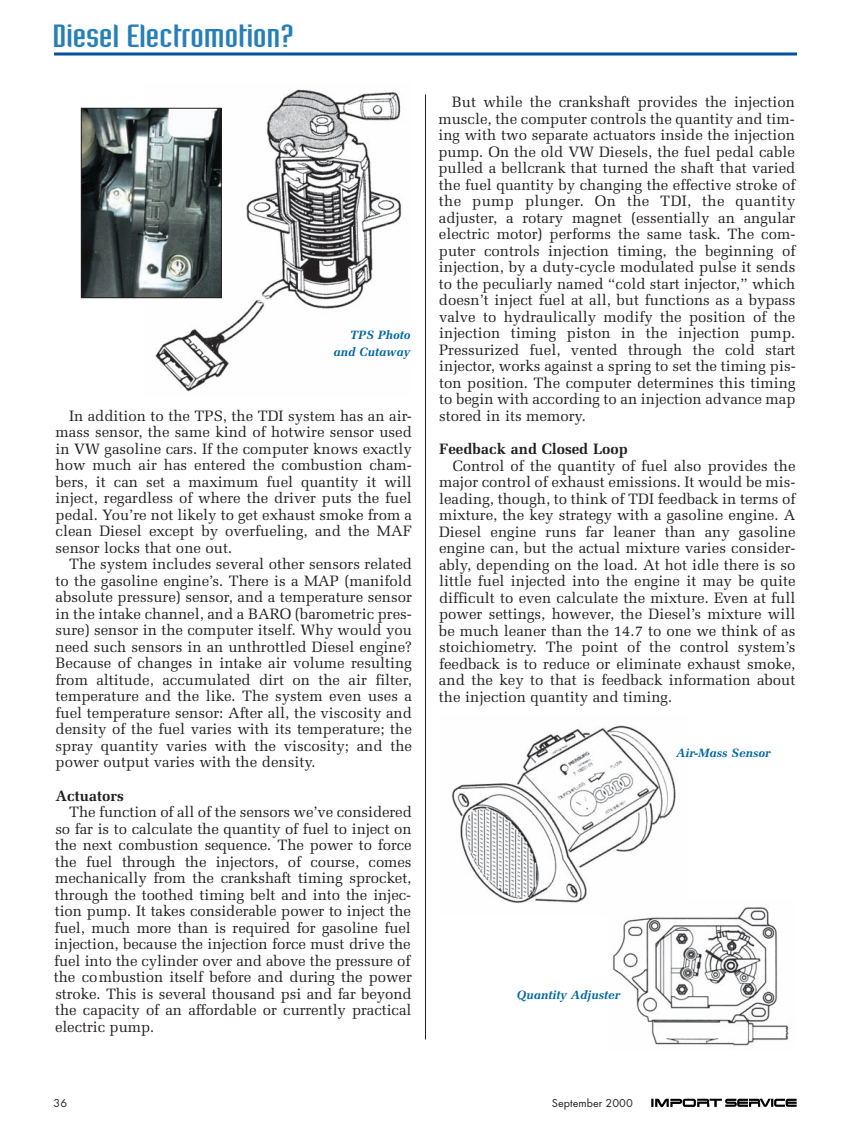
<style>
.page{position:relative;width:851px;height:1134px;background:#fff}
.page>*{position:absolute;margin:0;border:0;box-sizing:border-box;transform-origin:0 0}
.t1{font:31.5px "Industria Solid";letter-spacing:-.01em;color:#277fb8;scale:1.5 1}
.t2{font:15px/16.5px "Melior";color:#231f20;text-align:justify}
.t3{font:700 15px "Melior";color:#231f20}
.t4{font:italic 700 12px/16.5px "Melior";color:#0066a4;text-align:right}
.t5{font:12px "Futura T";color:#231f20}
</style>
<div class="page">
<img style="left:145px;top:89px;width:257px;height:303px">
<svg style="left:651px;top:1098px;width:145px;height:9px"></svg>
<svg style="left:54px;top:52px;width:742px;height:4px"></svg>
<hr style="left:425px;top:94px;width:1px;height:946px;background:#231f20">
<img style="left:83px;top:110px;width:136px;height:186px">
<div style="left:81px;top:108px;width:140px;height:190px;border:1px solid #231f20"></div>
<img style="left:452px;top:725px;width:224px;height:178px">
<img style="left:608px;top:900px;width:184px;height:146px">
<h1 class="t1" style="left:52px;top:24px;width:162px">Diesel Electromotion?</h1>
<p class="t4" style="left:333px;top:327px;width:78px">TPS Photo and Cutaway</p>
<p class="t2" style="left:55px;top:407px;width:358px;text-indent:14px">In addition to the TPS, the TDI system has an air&shy;mass sensor, the same kind of hotwire sensor used in VW gasoline cars. If the computer knows exactly how much air has entered the combustion cham&shy;bers, it can set a maximum fuel quantity it will inject, regardless of where the driver puts the fuel pedal. You’re not likely to get exhaust smoke from a clean Diesel except by overfueling, and the MAF sensor locks that one out.</p>
<p class="t2" style="left:55px;top:556px;width:358px;text-indent:14px">The system includes several other sensors related to the gasoline engine’s. There is a MAP (manifold absolute pressure) sensor, and a temperature sensor in the intake channel, and a BARO (barometric pres&shy;sure) sensor in the computer itself. Why would you need such sensors in an unthrottled Diesel engine?<br>Because of changes in intake air volume resulting from altitude, accumulated dirt on the air filter, temperature and the like. The system even uses a fuel temperature sensor: After all, the viscosity and density of the fuel varies with its temperature; the spray quantity varies with the viscosity; and the power output varies with the density.</p>
<p class="t3" style="left:56px;top:787px;width:70px">Actuators</p>
<p class="t2" style="left:54px;top:804px;width:359px;text-indent:15px">The function of all of the sensors we’ve considered so far is to calculate the quantity of fuel to inject on the next combustion sequence. The power to force the fuel through the injectors, of course, comes mechanically from the crankshaft timing sprocket, through the toothed timing belt and into the injec&shy;tion pump. It takes considerable power to inject the fuel, much more than is required for gasoline fuel injection, because the injection force must drive the fuel into the cylinder over and above the pressure of the combustion itself before and during the power stroke. This is several thousand psi and far beyond the capacity of an affordable or currently practical electric pump.</p>
<p class="t2" style="left:438px;top:94px;width:359px;text-indent:14px">But while the crankshaft provides the injection muscle, the computer controls the quantity and tim&shy;ing with two separate actuators inside the injection pump. On the old VW Diesels, the fuel pedal cable pulled a bellcrank that turned the shaft that varied the fuel quantity by changing the effective stroke of the pump plunger. On the TDI, the quantity adjuster, a rotary magnet (essentially an angular electric motor) performs the same task. The com&shy;puter controls injection timing, the beginning of injection, by a duty-cycle modulated pulse it sends to the peculiarly named “cold start injector,” which doesn’t inject fuel at all, but functions as a bypass valve to hydraulically modify the position of the injection timing piston in the injection pump.<br>Pressurized fuel, vented through the cold start injector, works against a spring to set the timing pis&shy;ton position. The computer determines this timing to begin with according to an injection advance map stored in its memory.</p>
<p class="t3" style="left:439px;top:440px;width:190px">Feedback and Closed Loop</p>
<p class="t2" style="left:439px;top:457px;width:358px;text-indent:14px">Control of the quantity of fuel also provides the major control of exhaust emissions. It would be mis&shy;leading, though, to think of TDI feedback in terms of mixture, the key strategy with a gasoline engine. A Diesel engine runs far leaner than any gasoline engine can, but the actual mixture varies consider&shy;ably, depending on the load. At hot idle there is so little fuel injected into the engine it may be quite difficult to even calculate the mixture. Even at full power settings, however, the Diesel’s mixture will be much leaner than the 14.7 to one we think of as stoichiometry. The point of the control system’s feedback is to reduce or eliminate exhaust smoke, and the key to that is feedback information about the injection quantity and timing.</p>
<p class="t4" style="left:676px;top:744px;width:96px">Air-Mass Sensor</p>
<p class="t4" style="left:516px;top:987px;width:105px">Quantity Adjuster</p>
<p class="t5" style="left:54px;top:1096px;width:15px">36</p>
<p class="t5" style="left:552px;top:1096px;width:82px">September 2000</p>
</div>
